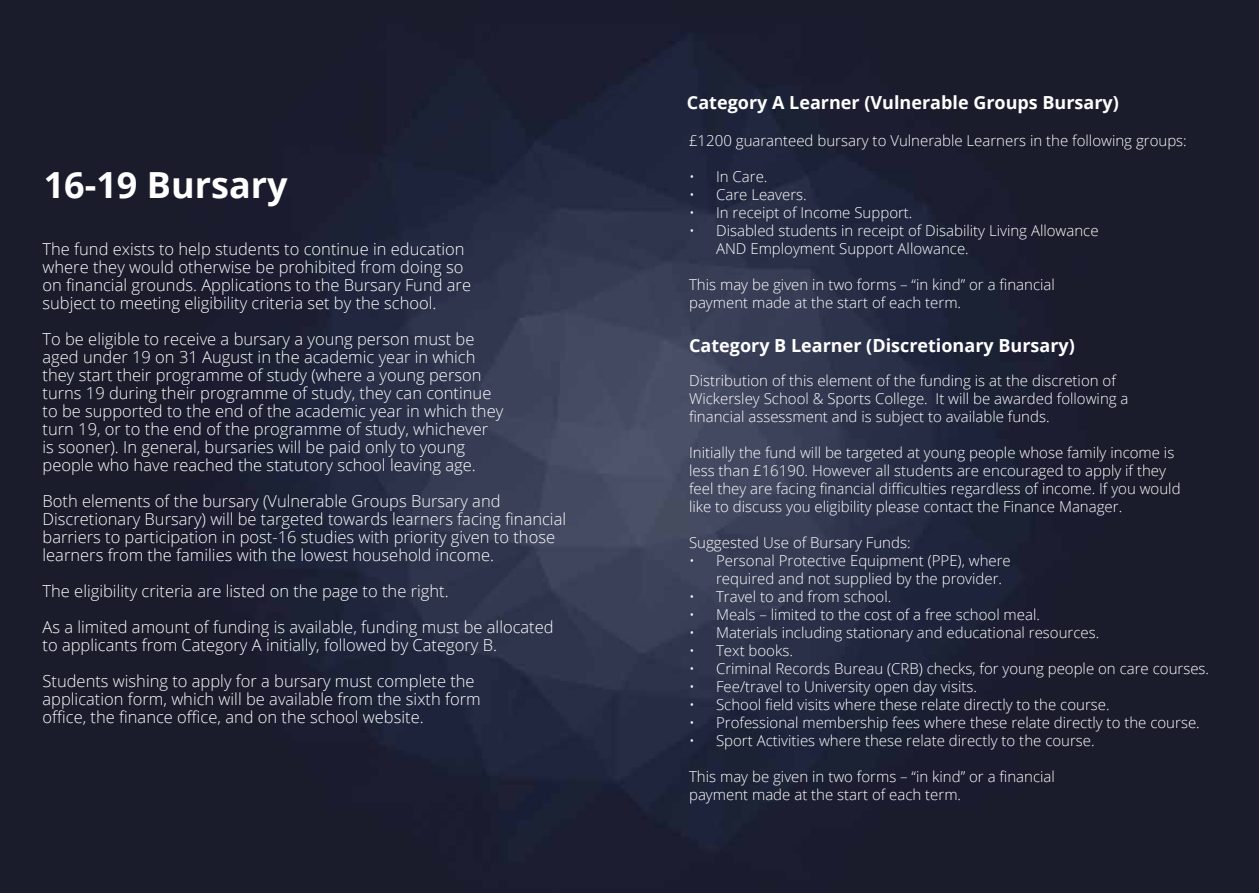
<style>
.page{position:relative;width:1259px;height:893px;background:#fff}
.page>*{position:absolute;margin:0;border:0;box-sizing:border-box;transform-origin:0 0}
.t1{font:700 36px "Open Sans";color:#fff}
.t2{font:700 18px "Open Sans";color:#fff}
.t3{font:300 16.5px/18px "Open Sans";color:#fff}
.t4{font:300 15px/18px "Open Sans";color:#fff}
</style>
<div class="page">
<img style="left:0;top:0;width:1259px;height:893px">
<h1 class="t1" style="left:44px;top:159px;width:245px">16-19 Bursary</h1>
<p class="t3" style="left:43px;top:240px;width:430px">The fund exists to help students to continue in education where they would otherwise be prohibited from doing so on financial grounds. Applications to the Bursary Fund are subject to meeting eligibility criteria set by the school.</p>
<p class="t3" style="left:43px;top:330px;width:462px">To be eligible to receive a bursary a young person must be aged under 19 on 31 August in the academic year in which they start their programme of study (where a young person turns 19 during their programme of study, they can continue to be supported to the end of the academic year in which they turn 19, or to the end of the programme of study, whichever is sooner). In general, bursaries will be paid only to young people who have reached the statutory school leaving age.</p>
<p class="t3" style="left:43px;top:492px;width:525px">Both elements of the bursary (Vulnerable Groups Bursary and Discretionary Bursary) will be targeted towards learners facing financial barriers to participation in post-16 studies with priority given to those learners from the families with the lowest household income.</p>
<p class="t3" style="left:43px;top:573px;width:513px;line-height:36px">The eligibility criteria are listed on the page to the right.<br>As a limited amount of funding is available, funding must be allocated</p>
<p class="t3" style="left:43px;top:627px;width:456px;line-height:36px">to applicants from Category A initially, followed by Category B.<br>Students wishing to apply for a bursary must complete the</p>
<p class="t3" style="left:43px;top:690px;width:440px">application form, which will be available from the sixth form office, the finance office, and on the school website.</p>
<p class="t2" style="left:687px;top:90px;width:433px">Category A Learner (Vulnerable Groups Bursary)</p>
<p class="t4" style="left:689px;top:131px;width:499px">£1200 guaranteed bursary to Vulnerable Learners in the following groups:</p>
<p class="t4" style="left:689px;top:167px;width:80px">• In Care.</p>
<p class="t4" style="left:689px;top:185px;width:119px">• Care Leavers.</p>
<p class="t4" style="left:689px;top:203px;width:225px">• In receipt of Income Support.</p>
<p class="t4" style="left:716px;top:221px;width:384px;text-indent:-27px">• Disabled students in receipt of Disability Living Allowance<br>AND Employment Support Allowance.</p>
<p class="t4" style="left:689px;top:275px;width:367px">This may be given in two forms – “in kind” or a financial payment made at the start of each term.</p>
<p class="t2" style="left:689px;top:333px;width:387px">Category B Learner (Discretionary Bursary)</p>
<p class="t4" style="left:689px;top:371px;width:441px">Distribution of this element of the funding is at the discretion of<br>Wickersley School &amp; Sports College. It will be awarded following a financial assessment and is subject to available funds.</p>
<p class="t4" style="left:689px;top:443px;width:493px">Initially the fund will be targeted at young people whose family income is less than £16190. However all students are encouraged to apply if they feel they are facing financial difficulties regardless of income. If you would like to discuss you eligibility please contact the Finance Manager.</p>
<p class="t4" style="left:689px;top:533px;width:223px">Suggested Use of Bursary Funds:</p>
<p class="t4" style="left:716px;top:551px;width:296px;text-indent:-27px">• Personal Protective Equipment (PPE), where required and not supplied by the provider.</p>
<p class="t4" style="left:689px;top:587px;width:204px">• Travel to and from school.</p>
<p class="t4" style="left:689px;top:605px;width:352px">• Meals – limited to the cost of a free school meal.</p>
<p class="t4" style="left:689px;top:623px;width:412px">• Materials including stationary and educational resources.</p>
<p class="t4" style="left:689px;top:641px;width:105px">• Text books.</p>
<p class="t4" style="left:689px;top:659px;width:521px">• Criminal Records Bureau (CRB) checks, for young people on care courses.</p>
<p class="t4" style="left:689px;top:677px;width:289px">• Fee/travel to University open day visits.</p>
<p class="t4" style="left:689px;top:695px;width:422px">• School field visits where these relate directly to the course.</p>
<p class="t4" style="left:689px;top:713px;width:512px">• Professional membership fees where these relate directly to the course.</p>
<p class="t4" style="left:689px;top:731px;width:407px">• Sport Activities where these relate directly to the course.</p>
<p class="t4" style="left:689px;top:767px;width:367px">This may be given in two forms – “in kind” or a financial payment made at the start of each term.</p>
</div>
